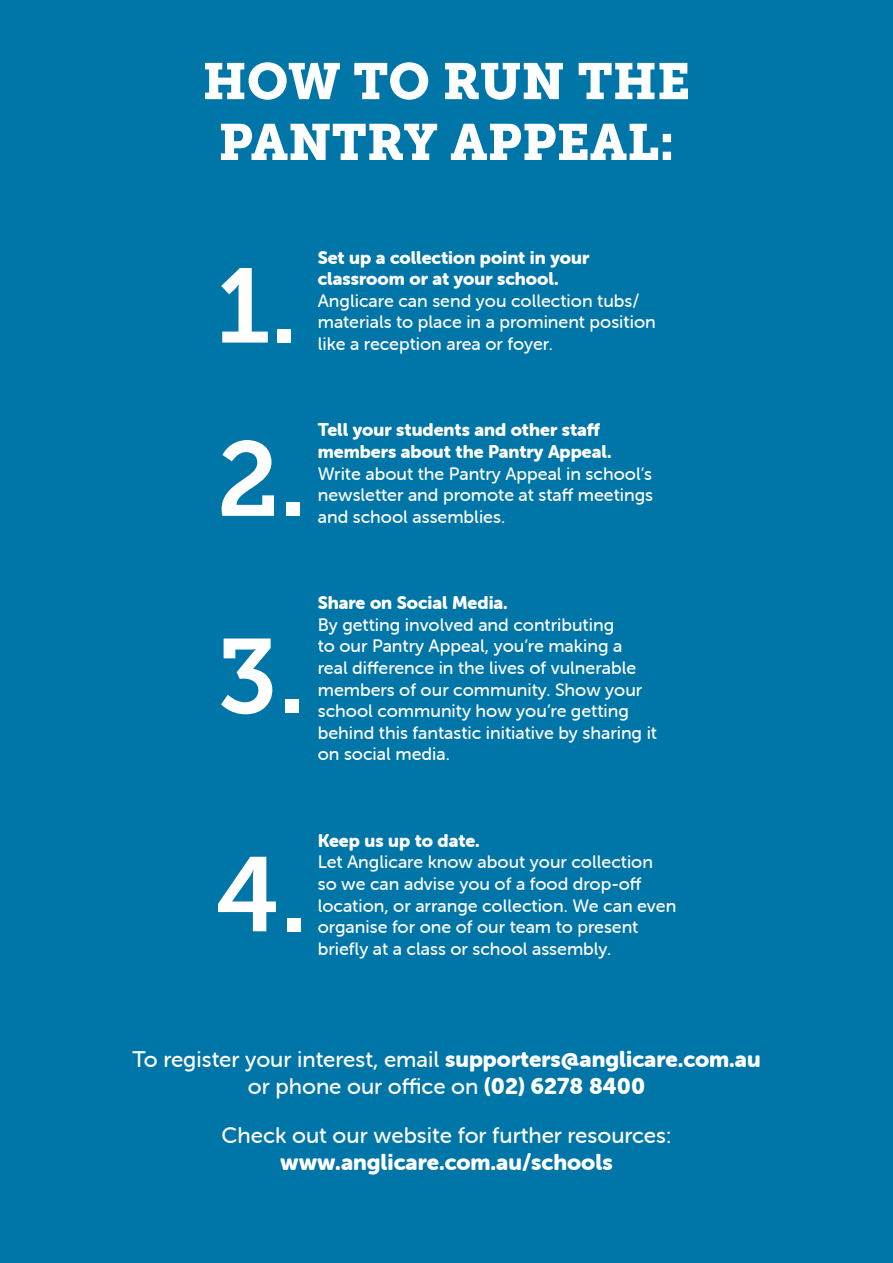
<style>
.page{position:relative;width:893px;height:1263px;background:#0075a8}
.page>*{position:absolute;margin:0;border:0;box-sizing:border-box;transform-origin:0 0}
.t1{font:105px/173.2px "Museo Slab 700";color:#fff}
.t2{font:50.7px/60.9px "Museo Slab 900";color:#fff;text-align:center}
.t3{font:22.5px/27px "Museo Sans Rounded 500";color:#fff;text-align:center}
.t4{font:22.5px "Museo Sans Rounded 900";color:#fff}
.t5{font:18px/21.6px "Museo Sans Rounded 500";color:#fff}
.t6{font:18px/21.6px "Museo Sans Rounded 900";color:#fff}
.s1{font-family:"Museo Sans Rounded 900"}
</style>
<div class="page">
<h2 class="t2" style="left:203px;top:51px;width:489px">HOW TO RUN THE<br>PANTRY APPEAL:</h2>
<h1 class="t1" style="left:217px;top:220px;width:92px">1.<br>2.</h1>
<p class="t6" style="left:318px;top:246px;width:273px">Set up a collection point in your classroom or at your school.</p>
<p class="t5" style="left:318px;top:290px;width:339px">Anglicare can send you collection tubs/ materials to place in a prominent position like a reception area or foyer.</p>
<p class="t6" style="left:318px;top:419px;width:295px">Tell your students and other staff members about the Pantry Appeal.</p>
<p class="t5" style="left:318px;top:463px;width:337px;text-align:justify">Write about the Pantry Appeal in school’s newsletter and promote at staff meetings and school assemblies.</p>
<h1 class="t1" style="left:216px;top:568px;width:94px;line-height:218.2px">3.<br>4.</h1>
<p class="t6" style="left:318px;top:592px;width:192px">Share on Social Media.</p>
<p class="t5" style="left:318px;top:614px;width:341px">By getting involved and contributing<br>to our Pantry Appeal, you’re making a<br>real difference in the lives of vulnerable members of our community. Show your school community how you’re getting behind this fantastic initiative by sharing it on social media.</p>
<p class="t6" style="left:318px;top:830px;width:164px">Keep us up to date.</p>
<p class="t5" style="left:318px;top:851px;width:360px">Let Anglicare know about your collection so we can advise you of a food drop-off location, or arrange collection. We can even organise for one of our team to present briefly at a class or school assembly.</p>
<p class="t3" style="left:132px;top:1046px;width:630px">To register your interest, email <span class="s1">supporters@anglicare.com.au </span>or phone our office on <span class="s1">(02) 6278 8400</span></p>
<p class="t3" style="left:222px;top:1122px;width:451px">Check out our website for further resources:</p>
<p class="t4" style="left:280px;top:1149px;width:334px">www.anglicare.com.au/schools</p>
</div>
